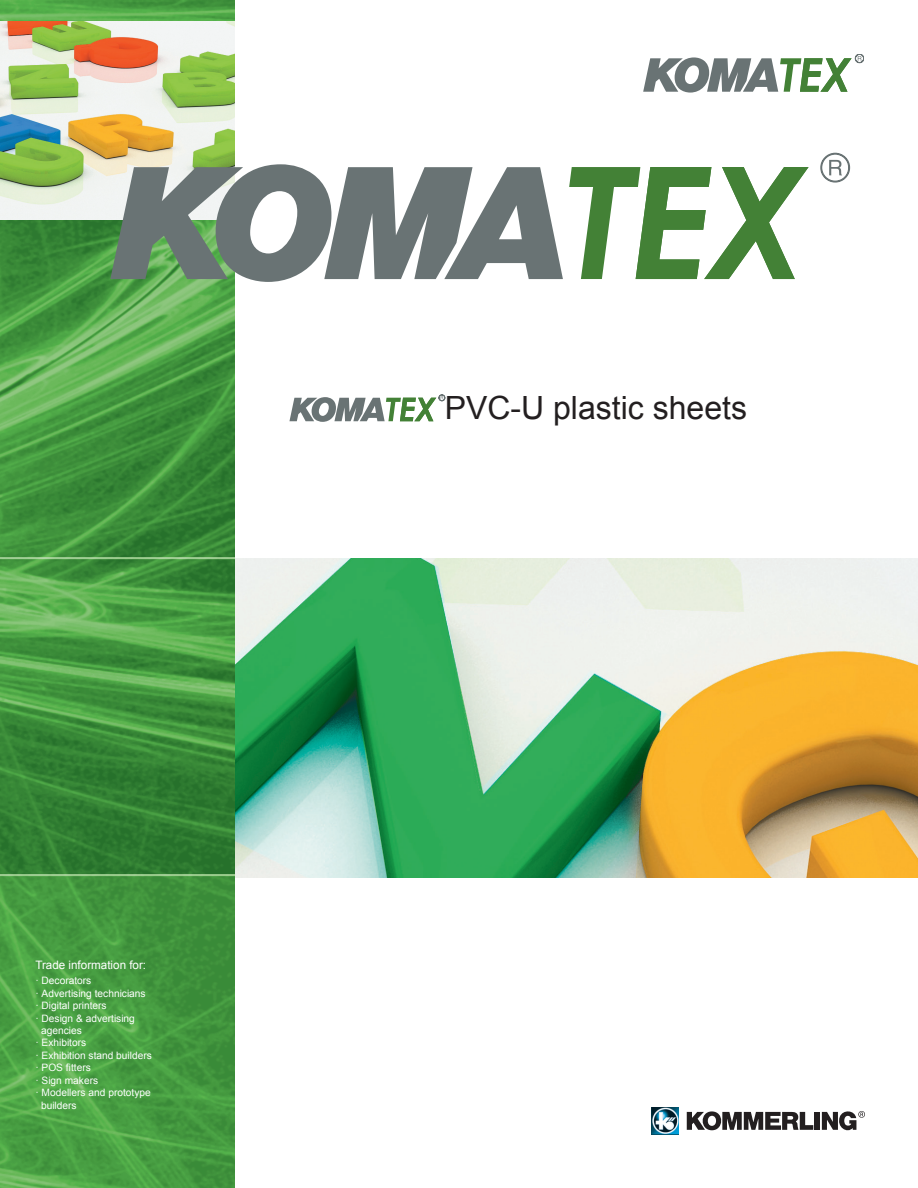
<style>
.page{position:relative;width:918px;height:1188px;background:#fff}
.page>*{position:absolute;margin:0;border:0;box-sizing:border-box;transform-origin:0 0}
.t1{font:31.95px "Arial";color:#231f20}
.t2{font:11.7px "Arial";color:#fff}
.t3{font:10.2px "Arial";color:#fff}
</style>
<div class="page">
<img style="left:235px;top:558px;width:683px;height:319px">
<img style="left:0;top:0;width:235px;height:1188px">
<img style="left:0;top:22px;width:235px;height:198px">
<svg style="left:110px;top:164px;width:453px;height:118px;fill:#697374"></svg>
<svg style="left:569px;top:167px;width:240px;height:112px"></svg>
<svg style="left:820px;top:153px;width:30px;height:30px"></svg>
<svg style="left:643px;top:54px;width:221px;height:39px"></svg>
<svg style="left:289px;top:395px;width:156px;height:27px"></svg>
<img style="left:651px;top:1107px;width:28px;height:28px">
<div style="left:814px;top:1112px;width:6px;height:18px;background:#231f20"></div>
<svg style="left:687px;top:1111px;width:126px;height:19px"></svg>
<svg style="left:822px;top:1111px;width:43px;height:20px"></svg>
<p class="t2" style="left:35px;top:957px;width:112px">Trade information for:</p>
<p class="t3" style="left:35px;top:974px;width:58px">· Decorators</p>
<p class="t3" style="left:35px;top:986px;width:112px">· Advertising technicians</p>
<p class="t3" style="left:35px;top:999px;width:73px">· Digital printers</p>
<p class="t3" style="left:35px;top:1011px;width:101px">· Design &amp; advertising</p>
<p class="t3" style="left:41px;top:1024px;width:42px">agencies</p>
<p class="t3" style="left:35px;top:1036px;width:52px">· Exhibitors</p>
<p class="t3" style="left:35px;top:1049px;width:118px">· Exhibition stand builders</p>
<p class="t3" style="left:35px;top:1061px;width:57px">· POS fitters</p>
<p class="t3" style="left:35px;top:1073px;width:64px">· Sign makers</p>
<p class="t3" style="left:35px;top:1086px;width:117px">· Modellers and prototype</p>
<p class="t3" style="left:41px;top:1098px;width:37px">builders</p>
<h1 class="t1" style="left:445px;top:387px;width:304px">PVC-U plastic sheets</h1>
</div>
